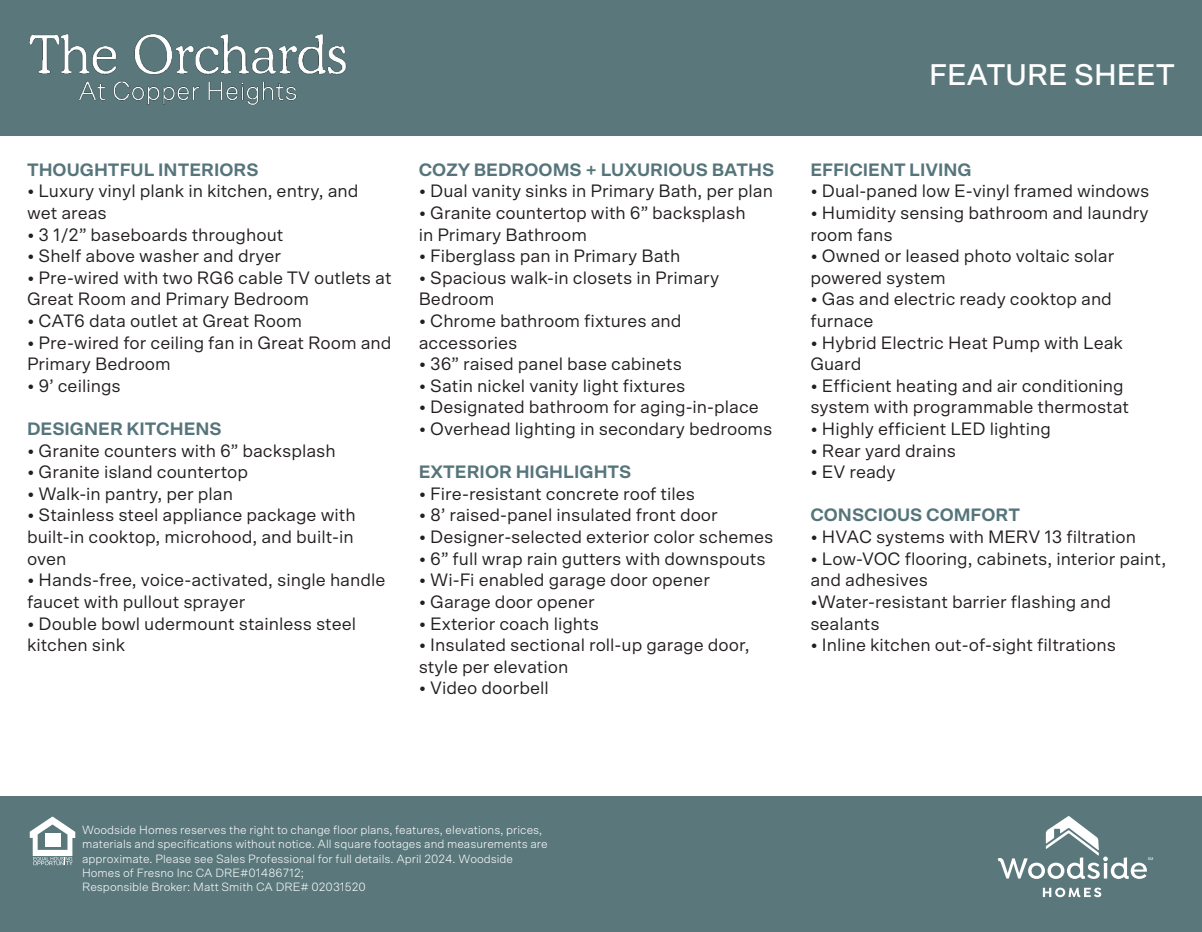
<style>
.page{position:relative;width:1202px;height:932px;background:#fff}
.page>*{position:absolute;margin:0;border:0;box-sizing:border-box;transform-origin:0 0}
.t1{font:500 30px "Scto Grotesk A";color:#fff}
.t2{font:18px/21.6px "Scto Grotesk A";color:#241f1f}
.t3{font:700 18px "Scto Grotesk A";color:#56757b}
.t4{font:300 12px/14.4px "Scto Grotesk A";color:#fff}
</style>
<div class="page">
<div style="left:0;top:0;width:1202px;height:135px;background:#5a787c"></div>
<div style="left:0;top:796px;width:1201px;height:135px;background:#5a787c"></div>
<img style="left:27px;top:33px;width:320px;height:103px">
<svg style="left:1042px;top:887px;width:59px;height:10px"></svg>
<svg style="left:997px;top:816px;width:156px;height:62px"></svg>
<svg style="left:30px;top:816px;width:45px;height:49px"></svg>
<p class="t3" style="left:27px;top:158px;width:233px">THOUGHTFUL INTERIORS</p>
<p class="t2" style="left:27px;top:180px;width:333px">• Luxury vinyl plank in kitchen, entry, and wet areas</p>
<p class="t2" style="left:27px;top:223px;width:258px">• 3 1/2” baseboards throughout</p>
<p class="t2" style="left:27px;top:245px;width:256px">• Shelf above washer and dryer</p>
<p class="t2" style="left:27px;top:266px;width:366px">• Pre-wired with two RG6 cable TV outlets at<br>Great Room and Primary Bedroom</p>
<p class="t2" style="left:27px;top:310px;width:276px">• CAT6 data outlet at Great Room</p>
<p class="t2" style="left:27px;top:331px;width:366px">• Pre-wired for ceiling fan in Great Room and<br>Primary Bedroom</p>
<p class="t2" style="left:27px;top:374px;width:95px">• 9’ ceilings</p>
<p class="t3" style="left:27px;top:418px;width:196px">DESIGNER KITCHENS</p>
<p class="t2" style="left:27px;top:439px;width:310px">• Granite counters with 6” backsplash</p>
<p class="t2" style="left:27px;top:461px;width:222px">• Granite island countertop</p>
<p class="t2" style="left:27px;top:482px;width:207px">• Walk-in pantry, per plan</p>
<p class="t2" style="left:27px;top:504px;width:330px;text-align:justify">• Stainless steel appliance package with built-in cooktop, microhood, and built-in oven</p>
<p class="t2" style="left:27px;top:569px;width:360px">• Hands-free, voice-activated, single handle faucet with pullout sprayer</p>
<p class="t2" style="left:27px;top:612px;width:331px">• Double bowl udermount stainless steel kitchen sink</p>
<p class="t3" style="left:418px;top:158px;width:357px">COZY BEDROOMS + LUXURIOUS BATHS</p>
<p class="t2" style="left:418px;top:180px;width:356px">• Dual vanity sinks in Primary Bath, per plan</p>
<p class="t2" style="left:418px;top:202px;width:328px">• Granite countertop with 6” backsplash in Primary Bathroom</p>
<p class="t2" style="left:418px;top:245px;width:263px">• Fiberglass pan in Primary Bath</p>
<p class="t2" style="left:418px;top:266px;width:302px">• Spacious walk-in closets in Primary<br>Bedroom</p>
<p class="t2" style="left:418px;top:310px;width:264px">• Chrome bathroom fixtures and accessories</p>
<p class="t2" style="left:418px;top:353px;width:265px">• 36” raised panel base cabinets</p>
<p class="t2" style="left:418px;top:374px;width:268px">• Satin nickel vanity light fixtures</p>
<p class="t2" style="left:418px;top:396px;width:342px">• Designated bathroom for aging-in-place</p>
<p class="t2" style="left:418px;top:418px;width:355px">• Overhead lighting in secondary bedrooms</p>
<p class="t3" style="left:418px;top:461px;width:214px">EXTERIOR HIGHLIGHTS</p>
<p class="t2" style="left:418px;top:482px;width:278px">• Fire-resistant concrete roof tiles</p>
<p class="t2" style="left:418px;top:504px;width:301px">• 8’ raised-panel insulated front door</p>
<p class="t2" style="left:418px;top:526px;width:356px">• Designer-selected exterior color schemes</p>
<p class="t2" style="left:418px;top:547px;width:348px">• 6” full wrap rain gutters with downspouts</p>
<p class="t2" style="left:418px;top:569px;width:293px">• Wi-Fi enabled garage door opener</p>
<p class="t2" style="left:418px;top:590px;width:178px">• Garage door opener</p>
<p class="t2" style="left:418px;top:612px;width:182px">• Exterior coach lights</p>
<p class="t2" style="left:418px;top:634px;width:332px">• Insulated sectional roll-up garage door, style per elevation</p>
<p class="t2" style="left:418px;top:677px;width:132px">• Video doorbell</p>
<h1 class="t1" style="left:929px;top:56px;width:247px">FEATURE SHEET</h1>
<p class="t3" style="left:810px;top:158px;width:163px">EFFICIENT LIVING</p>
<p class="t2" style="left:810px;top:180px;width:340px">• Dual-paned low E-vinyl framed windows</p>
<p class="t2" style="left:810px;top:202px;width:340px">• Humidity sensing bathroom and laundry room fans</p>
<p class="t2" style="left:810px;top:245px;width:306px">• Owned or leased photo voltaic solar powered system</p>
<p class="t2" style="left:810px;top:288px;width:303px">• Gas and electric ready cooktop and furnace</p>
<p class="t2" style="left:810px;top:331px;width:314px">• Hybrid Electric Heat Pump with Leak<br>Guard</p>
<p class="t2" style="left:810px;top:374px;width:320px">• Efficient heating and air conditioning system with programmable thermostat</p>
<p class="t2" style="left:810px;top:418px;width:242px">• Highly efficient LED lighting</p>
<p class="t2" style="left:810px;top:439px;width:147px">• Rear yard drains</p>
<p class="t2" style="left:810px;top:461px;width:87px">• EV ready</p>
<p class="t3" style="left:810px;top:504px;width:211px">CONSCIOUS COMFORT</p>
<p class="t2" style="left:810px;top:526px;width:327px">• HVAC systems with MERV 13 filtration</p>
<p class="t2" style="left:810px;top:547px;width:357px">• Low-VOC flooring, cabinets, interior paint, and adhesives</p>
<p class="t2" style="left:810px;top:590px;width:302px">•Water-resistant barrier flashing and sealants</p>
<p class="t2" style="left:810px;top:634px;width:307px">• Inline kitchen out-of-sight filtrations</p>
<p class="t4" style="left:82px;top:822px;width:467px">Woodside Homes reserves the right to change floor plans, features, elevations, prices, materials and specifications without notice. All square footages and measurements are approximate. Please see Sales Professional for full details. April 2024. Woodside Homes of Fresno Inc CA DRE#01486712;<br>Responsible Broker: Matt Smith CA DRE# 02031520</p>
</div>
